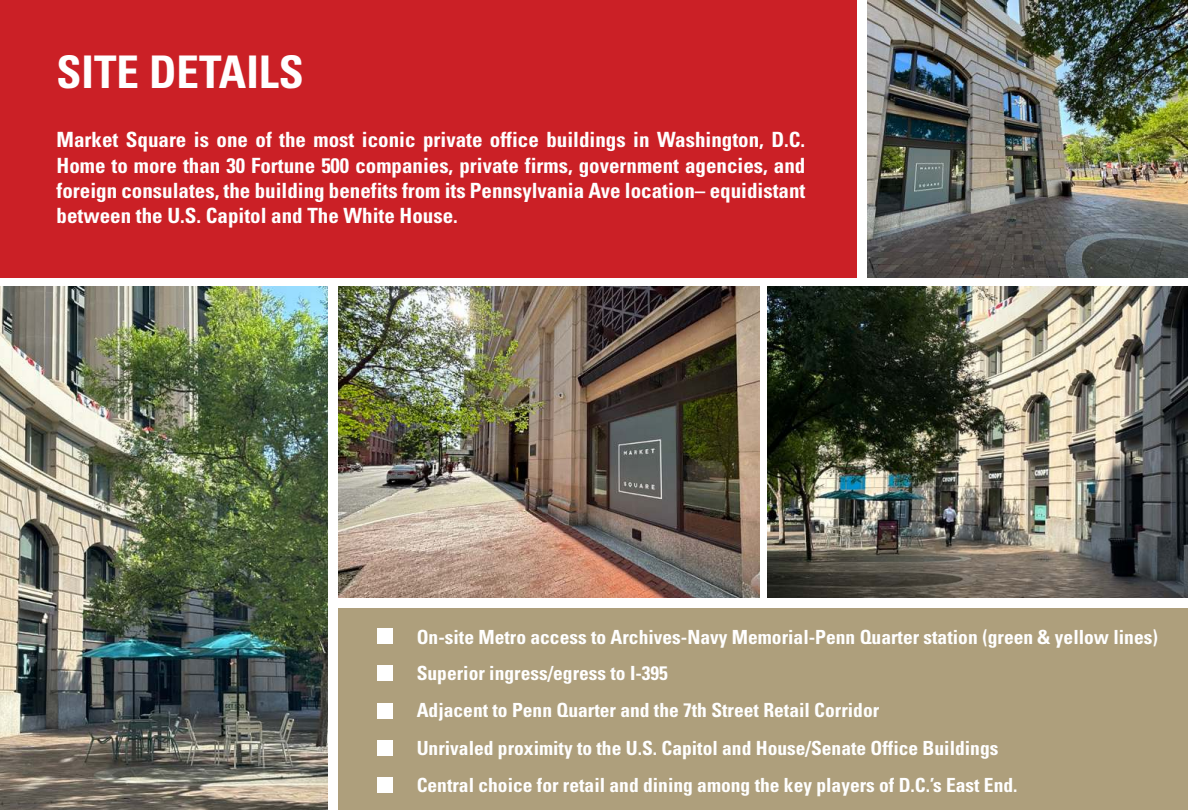
<style>
.page{position:relative;width:1188px;height:810px;background:#fff}
.page>*{position:absolute;margin:0;border:0;box-sizing:border-box;transform-origin:0 0}
.t1{font:700 condensed 45px "Univers";color:#fff}
.t2{font:700 condensed 21px/25.2px "Univers";color:#fff;text-align:justify}
.t3{font:700 condensed 19.5px/37px "Univers";color:#fff}
</style>
<div class="page">
<div style="left:0;top:0;width:857px;height:277px;background:#cb2026"></div>
<img style="left:868px;top:0;width:320px;height:277px">
<div style="left:338px;top:608px;width:850px;height:202px;background:#ae9f7c"></div>
<img style="left:0;top:287px;width:328px;height:523px">
<img style="left:338px;top:287px;width:421px;height:311px">
<img style="left:768px;top:287px;width:420px;height:311px">
<div style="left:377px;top:628px;width:16px;height:16px;background:#fff"></div>
<div style="left:377px;top:666px;width:16px;height:15px;background:#fff"></div>
<div style="left:377px;top:703px;width:16px;height:15px;background:#fff"></div>
<div style="left:377px;top:740px;width:16px;height:16px;background:#fff"></div>
<div style="left:377px;top:778px;width:16px;height:15px;background:#fff"></div>
<h1 class="t1" style="left:57px;top:53px;width:249px">SITE DETAILS</h1>
<p class="t2" style="left:57px;top:129px;width:750px">Market Square is one of the most iconic private office buildings in Washington, D.C.<br>Home to more than 30 Fortune 500 companies, private firms, government agencies, and foreign consulates, the building benefits from its Pennsylvania Ave location– equidistant between the U.S. Capitol and The White House.</p>
<p class="t3" style="left:417px;top:620px;width:743px">On-site Metro access to Archives-Navy Memorial-Penn Quarter station (green &amp; yellow lines)<br>Superior ingress/egress to I-395<br>Adjacent to Penn Quarter and the 7th Street Retail Corridor<br>Unrivaled proximity to the U.S. Capitol and House/Senate Office Buildings<br>Central choice for retail and dining among the key players of D.C.’s East End.</p>
</div>
